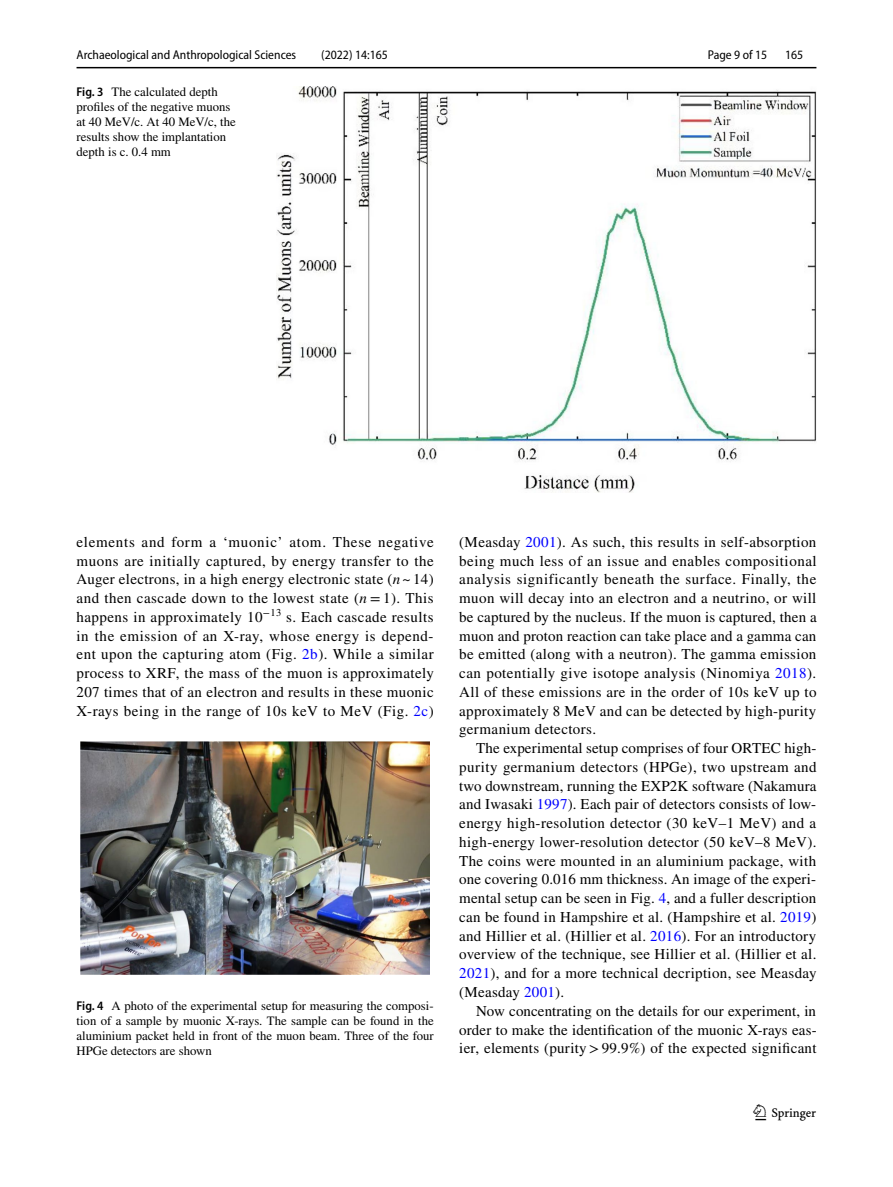
<style>
.page{position:relative;width:893px;height:1187px;background:#fff}
.page>*{position:absolute;margin:0;border:0;box-sizing:border-box;transform-origin:0 0}
.t1{font:22.5px "Springnew Regular 3";color:#000}
.t2{font:15px/18.8px "STIX";letter-spacing:.02em;color:#000;text-align:justify}
.t3{font:12.75px/15px "STIX";color:#000}
.t4{font:semi-condensed 12.75px "Myriad Pro";color:#000}
.s1{font-family:"Myriad Pro";font-weight:600;font-stretch:semi-condensed}
.s2{font-style:italic}
.s3{color:#00f}
</style>
<div class="page">
<hr style="left:77px;top:67px;width:739px;height:1px;background:#000">
<img style="left:276px;top:87px;width:540px;height:405px">
<img style="left:81px;top:741px;width:348px;height:233px">
<p class="t4" style="left:77px;top:48px;width:221px">Archaeological and Anthropological Sciences</p>
<p class="t4" style="left:321px;top:48px;width:68px">(2022) 14:165</p>
<p class="t3" style="left:77px;top:85px;width:161px"><span class="s1">Fig. 3</span> The calculated depth profiles of the negative muons at 40 MeV/c. At 40 MeV/c, the results show the implantation depth is c. 0.4 mm</p>
<p class="t4" style="left:708px;top:48px;width:61px">Page 9 of 15</p>
<p class="t4" style="left:785px;top:48px;width:20px">165</p>
<p class="t2" style="left:77px;top:533px;width:359px">elements and form a ‘muonic’ atom. These negative muons are initially captured, by energy transfer to the Auger electrons, in a high energy electronic state (<span class="s2">n</span> ~ 14) and then cascade down to the lowest state (<span class="s2">n</span> = 1). This happens in approximately 10<sup>−13</sup> s. Each cascade results in the emission of an X-ray, whose energy is depend&shy;ent upon the capturing atom (Fig. <span class="s3">2b</span>). While a similar process to XRF, the mass of the muon is approximately 207 times that of an electron and results in these muonic X-rays being in the range of 10s keV to MeV (Fig. <span class="s3">2c</span>)</p>
<p class="t2" style="left:459px;top:533px;width:359px">(Measday <span class="s3">2001</span>). As such, this results in self-absorption being much less of an issue and enables compositional analysis significantly beneath the surface. Finally, the muon will decay into an electron and a neutrino, or will be captured by the nucleus. If the muon is captured, then a muon and proton reaction can take place and a gamma can be emitted (along with a neutron). The gamma emission can potentially give isotope analysis (Ninomiya <span class="s3">2018</span>).<br>All of these emissions are in the order of 10s keV up to approximately 8 MeV and can be detected by high-purity germanium detectors.</p>
<p class="t2" style="left:459px;top:739px;width:359px;text-indent:17px">The experimental setup comprises of four ORTEC high&shy;purity germanium detectors (HPGe), two upstream and two downstream, running the EXP2K software (Nakamura and Iwasaki <span class="s3">1997</span>). Each pair of detectors consists of low&shy;energy high-resolution detector (30 keV–1 MeV) and a high-energy lower-resolution detector (50 keV–8 MeV).<br>The coins were mounted in an aluminium package, with one covering 0.016 mm thickness. An image of the experi&shy;mental setup can be seen in Fig. <span class="s3">4</span>, and a fuller description can be found in Hampshire et al. (Hampshire et al. <span class="s3">2019</span>) and Hillier et al. (Hillier et al. <span class="s3">2016</span>). For an introductory overview of the technique, see Hillier et al. (Hillier et al.<br><span class="s3">2021</span>), and for a more technical decription, see Measday (Measday <span class="s3">2001</span>).</p>
<p class="t2" style="left:459px;top:1002px;width:359px;text-indent:17px">Now concentrating on the details for our experiment, in order to make the identification of the muonic X-rays eas&shy;ier, elements (purity&gt;99.9%) of the expected significant</p>
<p class="t3" style="left:77px;top:998px;width:359px;text-align:justify"><span class="s1">Fig. 4</span> A photo of the experimental setup for measuring the composi&shy;tion of a sample by muonic X-rays. The sample can be found in the aluminium packet held in front of the muon beam. Three of the four HPGe detectors are shown</p>
<h1 class="t1" style="left:755px;top:1104px;width:62px">1 3</h1>
</div>
